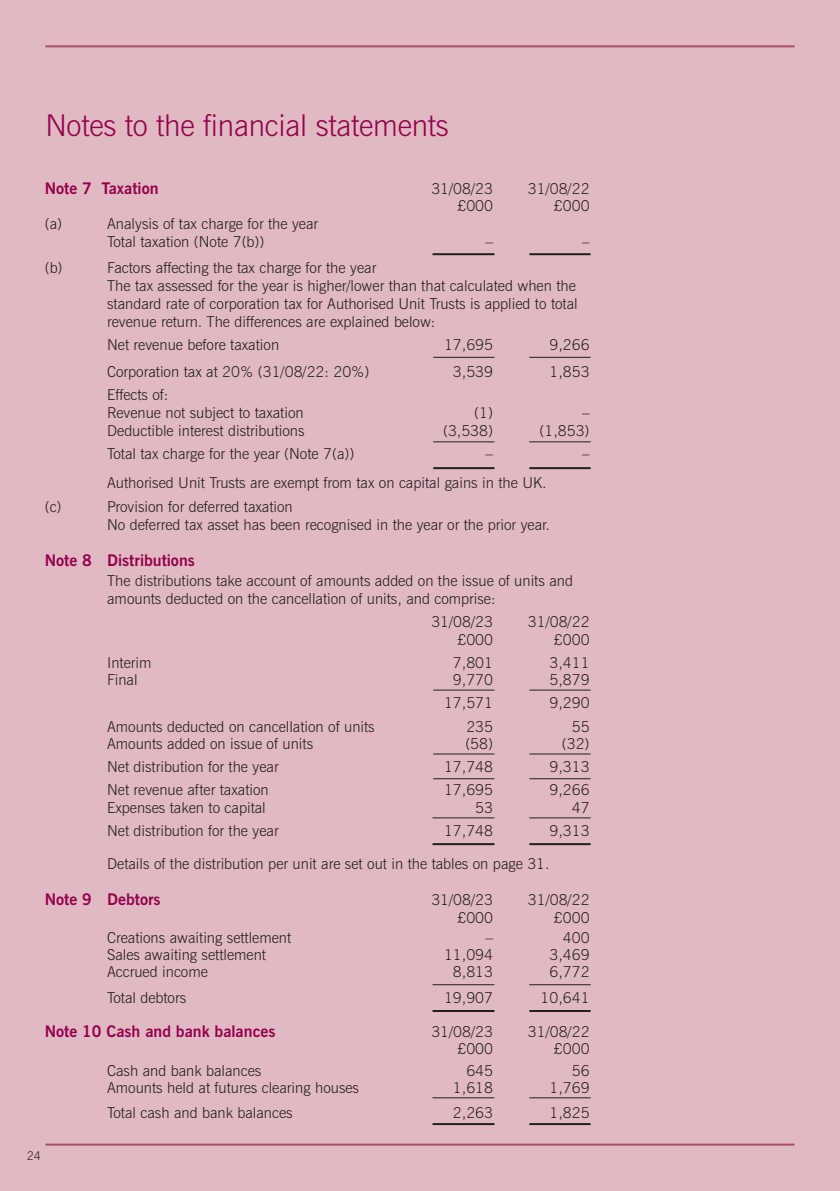
<style>
.page{position:relative;width:840px;height:1191px;background:#fff}
.page>*{position:absolute;margin:0;border:0;box-sizing:border-box;transform-origin:0 0}
.t1{font:300 30px "News Gothic BT";letter-spacing:-.01em;color:#96014e}
.t2{font:700 16px "News Gothic BT";color:#96014e}
.t3{font:300 15px/17.8px "News Gothic BT";color:#231f20}
.t4{font:300 12px "News Gothic BT";color:#231f20}
</style>
<div class="page">
<div style="left:0;top:0;width:839px;height:1191px;background:#e0b9c3"></div>
<hr style="left:45px;top:45px;width:749px;height:2px;background:#ab4b6d">
<hr style="left:45px;top:1143px;width:749px;height:2px;background:#ab4b6d">
<hr style="left:529px;top:253px;width:61px;height:2px;background:#231f20">
<hr style="left:432px;top:253px;width:62px;height:2px;background:#231f20">
<hr style="left:529px;top:357px;width:61px;height:1px;background:#231f20">
<hr style="left:433px;top:357px;width:61px;height:1px;background:#231f20">
<hr style="left:529px;top:441px;width:61px;height:1px;background:#231f20">
<hr style="left:529px;top:467px;width:61px;height:2px;background:#231f20">
<hr style="left:433px;top:441px;width:61px;height:1px;background:#231f20">
<hr style="left:433px;top:467px;width:61px;height:2px;background:#231f20">
<hr style="left:529px;top:817px;width:61px;height:1px;background:#231f20">
<hr style="left:529px;top:843px;width:61px;height:2px;background:#231f20">
<hr style="left:432px;top:817px;width:62px;height:1px;background:#231f20">
<hr style="left:432px;top:843px;width:62px;height:2px;background:#231f20">
<hr style="left:529px;top:689px;width:61px;height:1px;background:#231f20">
<hr style="left:433px;top:689px;width:61px;height:1px;background:#231f20">
<hr style="left:529px;top:753px;width:61px;height:1px;background:#231f20">
<hr style="left:433px;top:753px;width:61px;height:1px;background:#231f20">
<hr style="left:529px;top:778px;width:61px;height:1px;background:#231f20">
<hr style="left:433px;top:778px;width:61px;height:1px;background:#231f20">
<hr style="left:529px;top:984px;width:61px;height:1px;background:#231f20">
<hr style="left:529px;top:1010px;width:61px;height:2px;background:#231f20">
<hr style="left:432px;top:984px;width:62px;height:1px;background:#231f20">
<hr style="left:432px;top:1010px;width:62px;height:2px;background:#231f20">
<hr style="left:529px;top:1097px;width:61px;height:1px;background:#231f20">
<hr style="left:529px;top:1123px;width:61px;height:2px;background:#231f20">
<hr style="left:432px;top:1097px;width:62px;height:1px;background:#231f20">
<hr style="left:432px;top:1123px;width:62px;height:2px;background:#231f20">
<h1 class="t1" style="left:45px;top:114px;width:405px">Notes to the financial statements</h1>
<p class="t2" style="left:45px;top:179px;width:115px">Note 7 Taxation</p>
<p class="t3" style="left:431px;top:181px;width:63px">31/08/23</p>
<p class="t3" style="left:527px;top:181px;width:63px">31/08/22</p>
<p class="t3" style="left:457px;top:198px;width:37px">£000</p>
<p class="t3" style="left:553px;top:198px;width:37px">£000</p>
<p class="t3" style="left:45px;top:216px;width:19px">(a)</p>
<p class="t3" style="left:107px;top:216px;width:212px">Analysis of tax charge for the year<br>Total taxation (Note 7(b))</p>
<p class="t3" style="left:485px;top:234px;width:9px">–</p>
<p class="t3" style="left:581px;top:234px;width:9px">–</p>
<p class="t3" style="left:45px;top:260px;width:19px">(b)</p>
<p class="t3" style="left:107px;top:260px;width:472px">Factors affecting the tax charge for the year<br>The tax assessed for the year is higher/lower than that calculated when the standard rate of corporation tax for Authorised Unit Trusts is applied to total revenue return. The differences are explained below:</p>
<p class="t3" style="left:107px;top:337px;width:173px">Net revenue before taxation</p>
<p class="t3" style="left:444px;top:337px;width:51px">17,695</p>
<p class="t3" style="left:549px;top:337px;width:42px">9,266</p>
<p class="t3" style="left:107px;top:364px;width:264px">Corporation tax at 20% (31/08/22: 20%)</p>
<p class="t3" style="left:452px;top:364px;width:42px">3,539</p>
<p class="t3" style="left:549px;top:364px;width:42px">1,853</p>
<p class="t3" style="left:107px;top:387px;width:198px">Effects of:<br>Revenue not subject to taxation</p>
<p class="t3" style="left:474px;top:405px;width:20px">(1)</p>
<p class="t3" style="left:581px;top:405px;width:9px">–</p>
<p class="t3" style="left:107px;top:423px;width:199px">Deductible interest distributions</p>
<p class="t3" style="left:443px;top:423px;width:51px">(3,538)</p>
<p class="t3" style="left:539px;top:423px;width:51px">(1,853)</p>
<p class="t3" style="left:107px;top:446px;width:249px">Total tax charge for the year (Note 7(a))</p>
<p class="t3" style="left:485px;top:446px;width:9px">–</p>
<p class="t3" style="left:581px;top:446px;width:9px">–</p>
<p class="t3" style="left:107px;top:475px;width:440px">Authorised Unit Trusts are exempt from tax on capital gains in the UK.</p>
<p class="t3" style="left:45px;top:499px;width:18px">(c)</p>
<p class="t3" style="left:107px;top:499px;width:444px">Provision for deferred taxation<br>No deferred tax asset has been recognised in the year or the prior year.</p>
<p class="t2" style="left:45px;top:551px;width:152px">Note 8 Distributions</p>
<p class="t3" style="left:107px;top:573px;width:467px">The distributions take account of amounts added on the issue of units and amounts deducted on the cancellation of units, and comprise:</p>
<p class="t3" style="left:431px;top:614px;width:63px">31/08/23</p>
<p class="t3" style="left:527px;top:614px;width:63px">31/08/22</p>
<p class="t3" style="left:457px;top:631px;width:37px">£000</p>
<p class="t3" style="left:553px;top:631px;width:37px">£000</p>
<p class="t3" style="left:107px;top:655px;width:46px">Interim</p>
<p class="t3" style="left:452px;top:655px;width:42px">7,801</p>
<p class="t3" style="left:549px;top:655px;width:42px">3,411</p>
<p class="t3" style="left:107px;top:672px;width:32px">Final</p>
<p class="t3" style="left:452px;top:672px;width:42px">9,770</p>
<p class="t3" style="left:549px;top:672px;width:42px">5,879</p>
<p class="t3" style="left:444px;top:695px;width:51px">17,571</p>
<p class="t3" style="left:549px;top:695px;width:42px">9,290</p>
<p class="t3" style="left:107px;top:718px;width:269px">Amounts deducted on cancellation of units</p>
<p class="t3" style="left:466px;top:718px;width:28px">235</p>
<p class="t3" style="left:571px;top:718px;width:19px">55</p>
<p class="t3" style="left:107px;top:736px;width:207px">Amounts added on issue of units</p>
<p class="t3" style="left:465px;top:736px;width:29px">(58)</p>
<p class="t3" style="left:561px;top:736px;width:29px">(32)</p>
<p class="t3" style="left:107px;top:759px;width:173px">Net distribution for the year</p>
<p class="t3" style="left:444px;top:759px;width:51px">17,748</p>
<p class="t3" style="left:549px;top:759px;width:42px">9,313</p>
<p class="t3" style="left:107px;top:782px;width:163px">Net revenue after taxation</p>
<p class="t3" style="left:444px;top:782px;width:51px">17,695</p>
<p class="t3" style="left:549px;top:782px;width:42px">9,266</p>
<p class="t3" style="left:107px;top:800px;width:160px">Expenses taken to capital</p>
<p class="t3" style="left:475px;top:800px;width:19px">53</p>
<p class="t3" style="left:571px;top:800px;width:19px">47</p>
<p class="t3" style="left:107px;top:823px;width:173px">Net distribution for the year</p>
<p class="t3" style="left:444px;top:823px;width:51px">17,748</p>
<p class="t3" style="left:549px;top:823px;width:42px">9,313</p>
<p class="t3" style="left:107px;top:856px;width:443px">Details of the distribution per unit are set out in the tables on page 31.</p>
<p class="t2" style="left:45px;top:890px;width:117px">Note 9 Debtors</p>
<p class="t3" style="left:431px;top:892px;width:63px">31/08/23</p>
<p class="t3" style="left:527px;top:892px;width:63px">31/08/22</p>
<p class="t3" style="left:457px;top:910px;width:37px">£000</p>
<p class="t3" style="left:553px;top:910px;width:37px">£000</p>
<p class="t3" style="left:107px;top:930px;width:185px">Creations awaiting settlement</p>
<p class="t3" style="left:485px;top:930px;width:9px">–</p>
<p class="t3" style="left:562px;top:930px;width:28px">400</p>
<p class="t3" style="left:107px;top:947px;width:160px">Sales awaiting settlement</p>
<p class="t3" style="left:444px;top:947px;width:51px">11,094</p>
<p class="t3" style="left:549px;top:947px;width:42px">3,469</p>
<p class="t3" style="left:107px;top:964px;width:102px">Accrued income</p>
<p class="t3" style="left:452px;top:964px;width:42px">8,813</p>
<p class="t3" style="left:549px;top:964px;width:42px">6,772</p>
<p class="t3" style="left:107px;top:989px;width:80px">Total debtors</p>
<p class="t3" style="left:444px;top:989px;width:51px">19,907</p>
<p class="t3" style="left:540px;top:989px;width:51px">10,641</p>
<p class="t2" style="left:45px;top:1021px;width:232px">Note 10 Cash and bank balances</p>
<p class="t3" style="left:431px;top:1023px;width:63px">31/08/23</p>
<p class="t3" style="left:527px;top:1023px;width:63px">31/08/22</p>
<p class="t3" style="left:457px;top:1040px;width:37px">£000</p>
<p class="t3" style="left:553px;top:1040px;width:37px">£000</p>
<p class="t3" style="left:107px;top:1063px;width:156px">Cash and bank balances</p>
<p class="t3" style="left:466px;top:1063px;width:28px">645</p>
<p class="t3" style="left:571px;top:1063px;width:19px">56</p>
<p class="t3" style="left:107px;top:1080px;width:253px">Amounts held at futures clearing houses</p>
<p class="t3" style="left:452px;top:1080px;width:42px">1,618</p>
<p class="t3" style="left:549px;top:1080px;width:42px">1,769</p>
<p class="t3" style="left:107px;top:1104px;width:187px">Total cash and bank balances</p>
<p class="t3" style="left:452px;top:1104px;width:42px">2,263</p>
<p class="t3" style="left:549px;top:1104px;width:42px">1,825</p>
<p class="t4" style="left:27px;top:1151px;width:16px">24</p>
</div>
